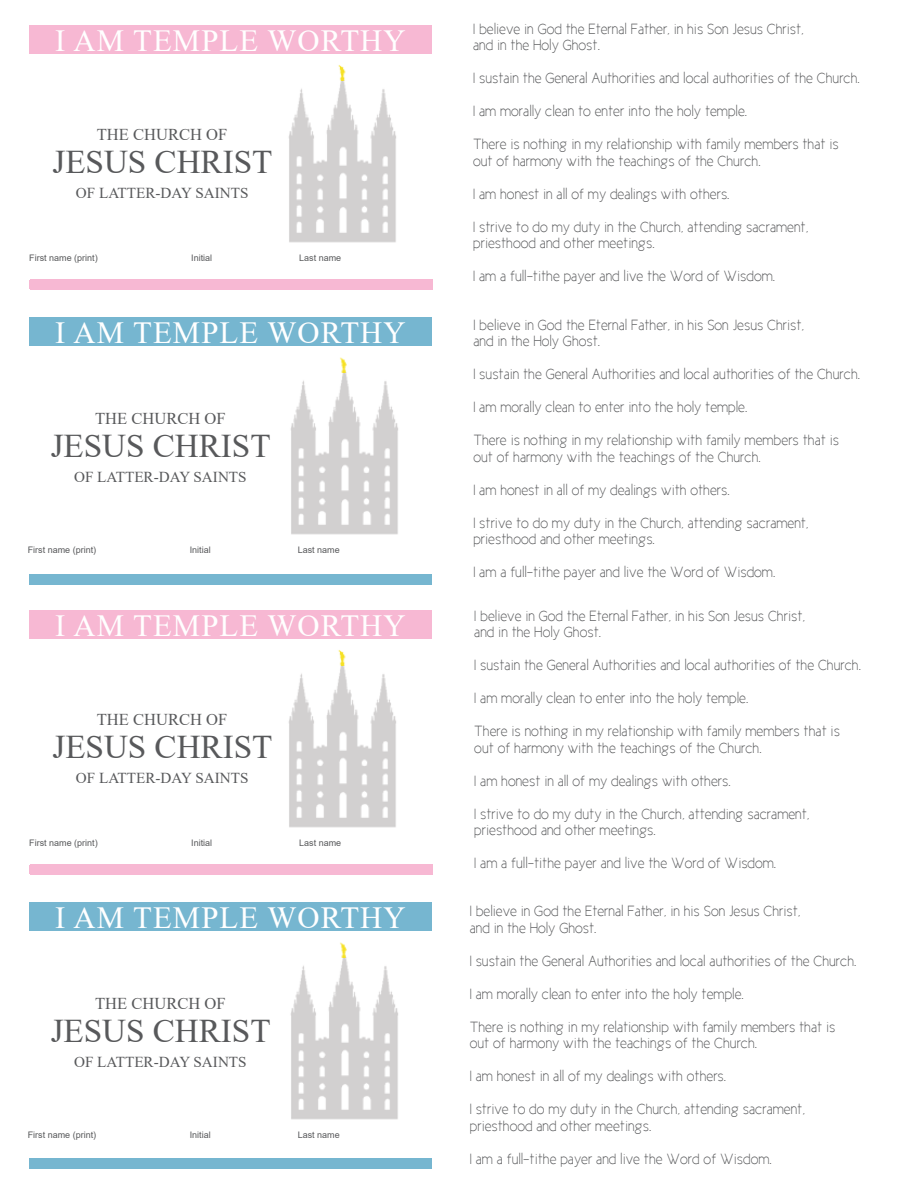
<style>
.page{position:relative;width:918px;height:1188px;background:#fff}
.page>*{position:absolute;margin:0;border:0;box-sizing:border-box;transform-origin:0 0}
.t1{font:33.15px "Times New Roman";color:#58595b}
.t2{font:30.75px "Times New Roman";letter-spacing:.035em;color:#fff}
.t3{font:16.5px "Times New Roman";color:#58595b}
.t4{font:15.15px "Times New Roman";color:#58595b}
.t5{font:15px/16.5px "New Cicle Fina";color:#58595b}
.t6{font:9px "Arial";color:#58595b}
</style>
<div class="page">
<div style="left:29px;top:574px;width:403px;height:11px;background:#76b6d0"></div>
<div style="left:30px;top:280px;width:403px;height:10px;background:#f7b8d3"></div>
<div style="left:29px;top:26px;width:403px;height:28px;background:#f7b8d3"></div>
<img style="left:288px;top:80px;width:108px;height:163px">
<img style="left:338px;top:65px;width:8px;height:15px">
<div style="left:29px;top:317px;width:403px;height:29px;background:#76b6d0"></div>
<img style="left:290px;top:373px;width:108px;height:162px">
<img style="left:340px;top:357px;width:7px;height:16px">
<div style="left:30px;top:865px;width:403px;height:10px;background:#f7b8d3"></div>
<div style="left:29px;top:610px;width:403px;height:29px;background:#f7b8d3"></div>
<img style="left:288px;top:665px;width:108px;height:163px">
<img style="left:338px;top:650px;width:8px;height:15px">
<div style="left:29px;top:902px;width:403px;height:29px;background:#76b6d0"></div>
<img style="left:290px;top:958px;width:108px;height:162px">
<img style="left:340px;top:942px;width:7px;height:16px">
<div style="left:29px;top:1159px;width:403px;height:10px;background:#76b6d0"></div>
<h2 class="t2" style="left:55px;top:19px;width:352px">I AM TEMPLE WORTHY</h2>
<p class="t3" style="left:97px;top:123px;width:132px">THE CHURCH OF</p>
<h1 class="t1" style="left:53px;top:139px;width:221px">JESUS CHRIST</h1>
<p class="t4" style="left:76px;top:183px;width:174px">OF LATTER-DAY SAINTS</p>
<p class="t6" style="left:29px;top:251px;width:70px">First name (print)</p>
<p class="t6" style="left:191px;top:251px;width:23px">Initial</p>
<p class="t6" style="left:299px;top:251px;width:44px">Last name</p>
<h2 class="t2" style="left:55px;top:311px;width:352px">I AM TEMPLE WORTHY</h2>
<p class="t3" style="left:95px;top:407px;width:132px">THE CHURCH OF</p>
<h1 class="t1" style="left:51px;top:423px;width:221px">JESUS CHRIST</h1>
<p class="t4" style="left:74px;top:466px;width:174px">OF LATTER-DAY SAINTS</p>
<p class="t6" style="left:28px;top:544px;width:70px">First name (print)</p>
<p class="t6" style="left:190px;top:544px;width:23px">Initial</p>
<p class="t6" style="left:298px;top:544px;width:44px">Last name</p>
<h2 class="t2" style="left:55px;top:604px;width:352px">I AM TEMPLE WORTHY</h2>
<p class="t3" style="left:97px;top:708px;width:132px">THE CHURCH OF</p>
<h1 class="t1" style="left:53px;top:724px;width:221px">JESUS CHRIST</h1>
<p class="t4" style="left:76px;top:768px;width:174px">OF LATTER-DAY SAINTS</p>
<p class="t6" style="left:29px;top:836px;width:70px">First name (print)</p>
<p class="t6" style="left:191px;top:836px;width:23px">Initial</p>
<p class="t6" style="left:299px;top:836px;width:44px">Last name</p>
<h2 class="t2" style="left:55px;top:896px;width:352px">I AM TEMPLE WORTHY</h2>
<p class="t3" style="left:95px;top:992px;width:132px">THE CHURCH OF</p>
<h1 class="t1" style="left:51px;top:1008px;width:221px">JESUS CHRIST</h1>
<p class="t4" style="left:74px;top:1051px;width:174px">OF LATTER-DAY SAINTS</p>
<p class="t6" style="left:28px;top:1128px;width:70px">First name (print)</p>
<p class="t6" style="left:190px;top:1128px;width:23px">Initial</p>
<p class="t6" style="left:298px;top:1128px;width:44px">Last name</p>
<p class="t5" style="left:473px;top:21px;width:332px">I believe in God the Eternal Father, in his Son Jesus Christ, and in the Holy Ghost.</p>
<p class="t5" style="left:473px;top:70px;width:388px">I sustain the General Authorities and local authorities of the Church.</p>
<p class="t5" style="left:473px;top:103px;width:275px">I am morally clean to enter into the holy temple.</p>
<p class="t5" style="left:473px;top:136px;width:367px">There is nothing in my relationship with family members that is out of harmony with the teachings of the Church.</p>
<p class="t5" style="left:473px;top:186px;width:258px">I am honest in all of my dealings with others.</p>
<p class="t5" style="left:473px;top:219px;width:337px">I strive to do my duty in the Church, attending sacrament, priesthood and other meetings.</p>
<p class="t5" style="left:473px;top:268px;width:303px">I am a full-tithe payer and live the Word of Wisdom.</p>
<p class="t5" style="left:473px;top:317px;width:332px">I believe in God the Eternal Father, in his Son Jesus Christ, and in the Holy Ghost.</p>
<p class="t5" style="left:473px;top:366px;width:388px">I sustain the General Authorities and local authorities of the Church.</p>
<p class="t5" style="left:473px;top:399px;width:275px">I am morally clean to enter into the holy temple.</p>
<p class="t5" style="left:473px;top:432px;width:367px">There is nothing in my relationship with family members that is out of harmony with the teachings of the Church.</p>
<p class="t5" style="left:473px;top:482px;width:258px">I am honest in all of my dealings with others.</p>
<p class="t5" style="left:473px;top:515px;width:337px">I strive to do my duty in the Church, attending sacrament, priesthood and other meetings.</p>
<p class="t5" style="left:473px;top:564px;width:303px">I am a full-tithe payer and live the Word of Wisdom.</p>
<p class="t5" style="left:474px;top:608px;width:332px">I believe in God the Eternal Father, in his Son Jesus Christ, and in the Holy Ghost.</p>
<p class="t5" style="left:474px;top:657px;width:388px">I sustain the General Authorities and local authorities of the Church.</p>
<p class="t5" style="left:474px;top:690px;width:275px">I am morally clean to enter into the holy temple.</p>
<p class="t5" style="left:474px;top:723px;width:367px">There is nothing in my relationship with family members that is out of harmony with the teachings of the Church.</p>
<p class="t5" style="left:474px;top:773px;width:258px">I am honest in all of my dealings with others.</p>
<p class="t5" style="left:474px;top:806px;width:337px">I strive to do my duty in the Church, attending sacrament, priesthood and other meetings.</p>
<p class="t5" style="left:474px;top:855px;width:303px">I am a full-tithe payer and live the Word of Wisdom.</p>
<p class="t5" style="left:470px;top:903px;width:332px">I believe in God the Eternal Father, in his Son Jesus Christ, and in the Holy Ghost.</p>
<p class="t5" style="left:470px;top:953px;width:388px">I sustain the General Authorities and local authorities of the Church.</p>
<p class="t5" style="left:470px;top:986px;width:275px">I am morally clean to enter into the holy temple.</p>
<p class="t5" style="left:470px;top:1019px;width:367px">There is nothing in my relationship with family members that is out of harmony with the teachings of the Church.</p>
<p class="t5" style="left:470px;top:1060px;width:337px;line-height:33px">I am honest in all of my dealings with others.<br>I strive to do my duty in the Church, attending sacrament,</p>
<p class="t5" style="left:470px;top:1118px;width:183px">priesthood and other meetings.</p>
<p class="t5" style="left:470px;top:1151px;width:303px">I am a full-tithe payer and live the Word of Wisdom.</p>
</div>
